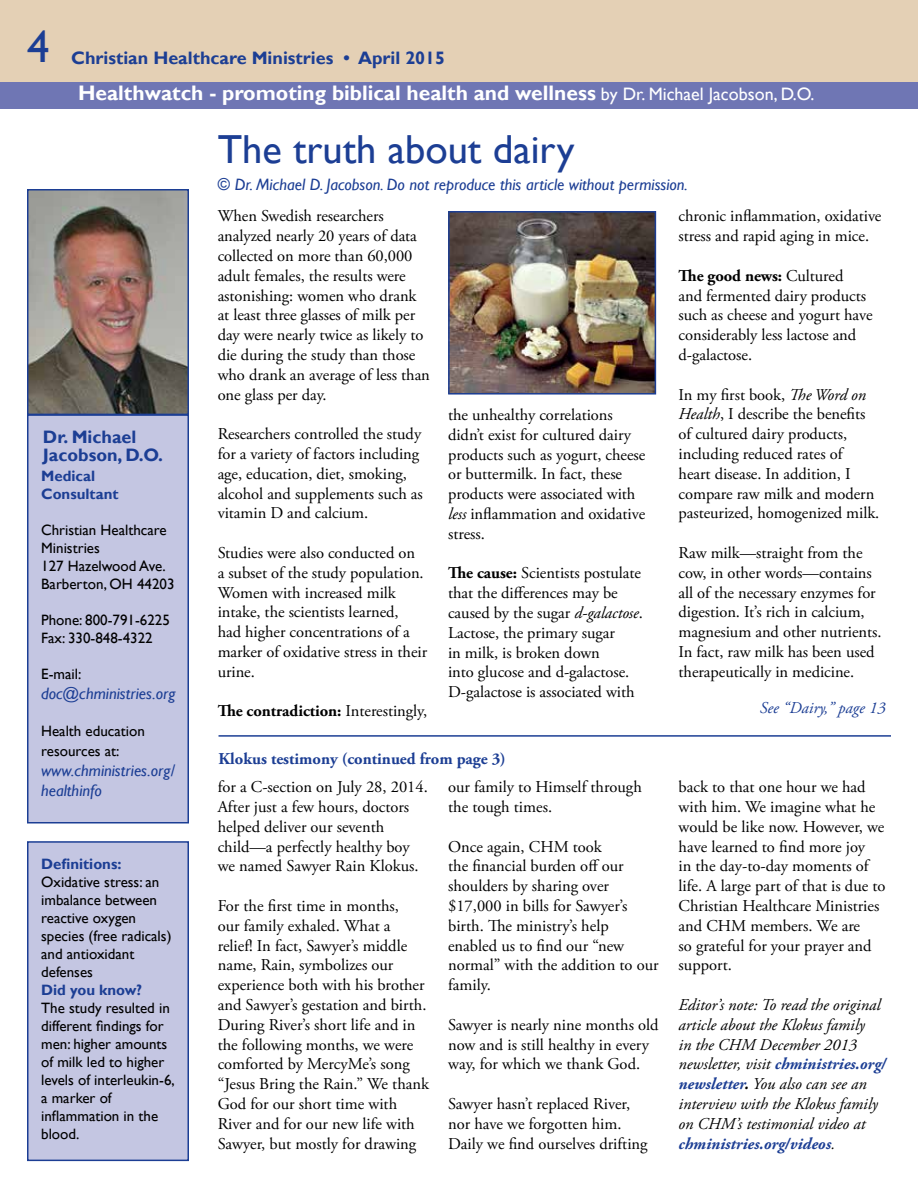
<style>
.page{position:relative;width:918px;height:1188px;background:#fff}
.page>*{position:absolute;margin:0;border:0;box-sizing:border-box;transform-origin:0 0}
.t1{font:45px "Gill Sans";color:#1c3e94}
.t2{font:40.5px "Gill Sans";color:#1c3e94}
.t3{font:700 21px "Gill Sans";color:#fff}
.t4{font:700 18px/18.8px "Gill Sans";color:#1c3e94}
.t5{font:16.5px/19.8px "Adobe Garamond Pro";letter-spacing:-.005em;color:#000}
.t6{font:italic 16.5px/19.8px "Adobe Garamond Pro";color:#000}
.t7{font:italic 16.5px/19.8px "Gill Sans";color:#1c3e94}
.t8{font:700 16.5px "Adobe Garamond Pro";color:#1c3e94}
.t9{font:700 16.5px "Adobe Garamond Pro";letter-spacing:-.005em;color:#000}
.t10{font:italic 16.5px "Adobe Garamond Pro";color:#1c3e94}
.t11{font:15px/18px "Gill Sans";color:#000}
.t12{font:700 15px/18px "Gill Sans";color:#1c3e94}
.s1{font-weight:400;font-size:18px}
.s2{font-weight:400}
.s3{font-style:italic}
.s4{font-weight:700}
.s5{font-weight:700;color:#1c3e94}
</style>
<div class="page">
<div style="left:0;top:0;width:918px;height:82px;background:#e4d0b5"></div>
<div style="left:0;top:82px;width:918px;height:27px;background:#6f76b4"></div>
<img style="left:30px;top:192px;width:156px;height:220px">
<div style="left:27px;top:189px;width:162px;height:226px;border:2px solid #1c3e94"></div>
<div style="left:27px;top:414px;width:162px;height:410px;background:#c4c6e2;border:2px solid #1c3e94"></div>
<div style="left:27px;top:841px;width:162px;height:320px;background:#c4c6e2;border:2px solid #1c3e94"></div>
<img style="left:451px;top:214px;width:202px;height:178px">
<div style="left:448px;top:211px;width:208px;height:184px;border:2px solid #1c3e94"></div>
<hr style="left:219px;top:735px;width:672px;height:2px;background:#1c3e94">
<h1 class="t1" style="left:27px;top:20px;width:24px">4</h1>
<p class="t4" style="left:71px;top:49px;width:375px">Christian Healthcare Ministries • April 2015</p>
<p class="t3" style="left:78px;top:80px;width:738px">Healthwatch - promoting biblical health and wellness <span class="s1">by Dr. Michael Jacobson, D.O.</span></p>
<h2 class="t2" style="left:218px;top:126px;width:358px">The truth about dairy</h2>
<p class="t7" style="left:218px;top:175px;width:472px">© Dr. Michael D. Jacobson. Do not reproduce this article without permission.</p>
<p class="t4" style="left:43px;top:428px;width:122px">Dr. Michael<br>Jacobson, D.O.</p>
<p class="t12" style="left:41px;top:467px;width:79px">Medical<br>Consultant</p>
<p class="t11" style="left:41px;top:521px;width:135px">Christian Healthcare<br>Ministries<br>127 Hazelwood Ave.<br>Barberton, OH 44203</p>
<p class="t11" style="left:41px;top:611px;width:130px">Phone: 800-791-6225<br>Fax: 330-848-4322</p>
<p class="t11" style="left:41px;top:665px;width:42px">E-mail:</p>
<p class="t7" style="left:41px;top:683px;width:136px">doc@chministries.org</p>
<p class="t11" style="left:41px;top:722px;width:105px;line-height:19.8px">Health education resources at:</p>
<p class="t7" style="left:41px;top:761px;width:135px">www.chministries.org/ healthinfo</p>
<p class="t12" style="left:41px;top:855px;width:82px">Definitions:</p>
<p class="t11" style="left:41px;top:873px;width:132px">Oxidative stress: an imbalance between reactive oxygen species (free radicals) and antioxidant defenses</p>
<p class="t12" style="left:41px;top:981px;width:102px">Did you know?</p>
<p class="t11" style="left:41px;top:999px;width:135px">The study resulted in different findings for men: higher amounts of milk led to higher levels of interleukin-6, a marker of inflammation in the blood.</p>
<p class="t5" style="left:218px;top:207px;width:214px">When Swedish researchers analyzed nearly 20 years of data collected on more than 60,000 adult females, the results were astonishing: women who drank at least three glasses of milk per day were nearly twice as likely to die during the study than those who drank an average of less than one glass per day.</p>
<p class="t5" style="left:218px;top:425px;width:207px">Researchers controlled the study for a variety of factors including age, education, diet, smoking, alcohol and supplements such as vitamin D and calcium.</p>
<p class="t5" style="left:218px;top:544px;width:211px">Studies were also conducted on<br>a subset of the study population.<br>Women with increased milk intake, the scientists learned,<br>had higher concentrations of a marker of oxidative stress in their urine.</p>
<p class="t9" style="left:218px;top:702px;width:211px">The contradiction: <span class="s2">Interestingly,</span></p>
<p class="t5" style="left:448px;top:405px;width:199px">the unhealthy correlations didn’t exist for cultured dairy products such as yogurt, cheese or buttermilk. In fact, these products were associated with <span class="s3">less</span> inflammation and oxidative stress.</p>
<p class="t5" style="left:448px;top:564px;width:196px"><span class="s4">The cause:</span> Scientists postulate that the differences may be caused by the sugar <span class="s3">d-galactose</span>.<br>Lactose, the primary sugar<br>in milk, is broken down<br>into glucose and d-galactose.<br>D-galactose is associated with</p>
<p class="t8" style="left:219px;top:749px;width:289px">Klokus testimony (continued from page 3)</p>
<p class="t5" style="left:218px;top:778px;width:212px">for a C-section on July 28, 2014.<br>After just a few hours, doctors helped deliver our seventh child—a perfectly healthy boy we named Sawyer Rain Klokus.</p>
<p class="t5" style="left:218px;top:896px;width:213px">For the first time in months,<br>our family exhaled. What a relief! In fact, Sawyer’s middle name, Rain, symbolizes our experience both with his brother and Sawyer’s gestation and birth.<br>During River’s short life and in the following months, we were comforted by MercyMe’s song “Jesus Bring the Rain.” We thank<br>God for our short time with<br>River and for our new life with<br>Sawyer, but mostly for drawing</p>
<p class="t5" style="left:448px;top:778px;width:195px">our family to Himself through the tough times.</p>
<p class="t5" style="left:448px;top:837px;width:212px">Once again, CHM took<br>the financial burden off our shoulders by sharing over $17,000 in bills for Sawyer’s birth. The ministry’s help enabled us to find our “new normal” with the addition to our family.</p>
<p class="t5" style="left:448px;top:1015px;width:212px">Sawyer is nearly nine months old now and is still healthy in every way, for which we thank God.</p>
<p class="t5" style="left:448px;top:1094px;width:201px">Sawyer hasn’t replaced River, nor have we forgotten him.<br>Daily we find ourselves drifting</p>
<p class="t5" style="left:679px;top:207px;width:204px">chronic inflammation, oxidative stress and rapid aging in mice.</p>
<p class="t5" style="left:679px;top:266px;width:196px"><span class="s4">The good news:</span> Cultured<br>and fermented dairy products such as cheese and yogurt have considerably less lactose and d-galactose.</p>
<p class="t5" style="left:679px;top:385px;width:202px">In my first book, <span class="s3">The Word on<br>Health</span>, I describe the benefits of cultured dairy products, including reduced rates of<br>heart disease. In addition, I compare raw milk and modern pasteurized, homogenized milk.</p>
<p class="t5" style="left:679px;top:544px;width:205px">Raw milk—straight from the cow, in other words—contains all of the necessary enzymes for digestion. It’s rich in calcium, magnesium and other nutrients.<br>In fact, raw milk has been used therapeutically in medicine.</p>
<p class="t10" style="left:760px;top:698px;width:127px">See “Dairy,” page 13</p>
<p class="t5" style="left:679px;top:778px;width:208px">back to that one hour we had with him. We imagine what he would be like now. However, we have learned to find more joy<br>in the day-to-day moments of life. A large part of that is due to<br>Christian Healthcare Ministries and CHM members. We are<br>so grateful for your prayer and support.</p>
<p class="t6" style="left:679px;top:995px;width:209px">Editor’s note: To read the original article about the Klokus family<br>in the CHM December 2013 newsletter, visit <span class="s5">chministries.org/ newsletter</span><span class="s4">.</span> You also can see an interview with the Klokus family on CHM’s testimonial video at <span class="s5">chministries.org/videos</span>.</p>
</div>
